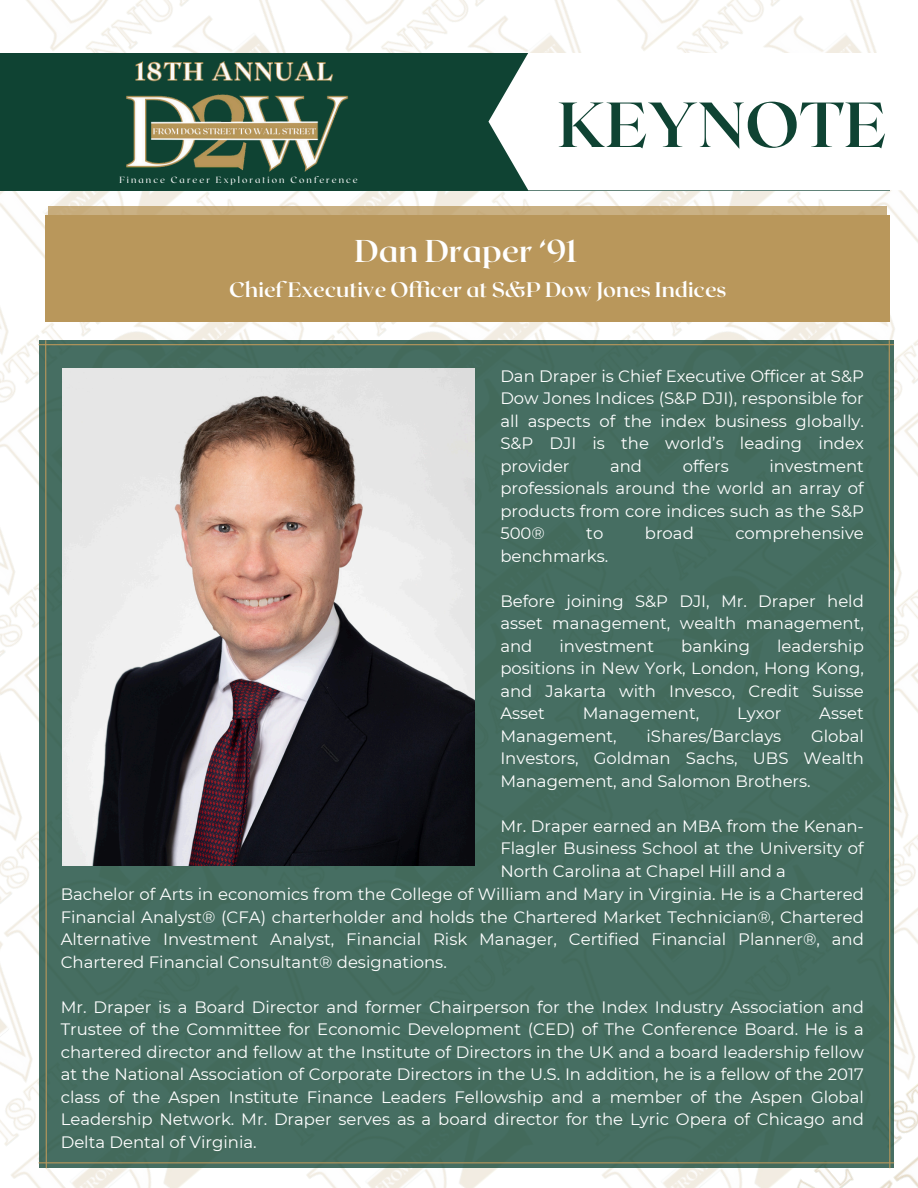
<style>
.page{position:relative;width:918px;height:1188px;background:#fff}
.page>*{position:absolute;margin:0;border:0;box-sizing:border-box;transform-origin:0 0}
.t1{font:700 63.45px "Roxborough CF";color:#0f4333}
.t2{font:700 31.5px "Roxborough CF";color:#fff}
.t3{font:700 21px "Roxborough CF";color:#fff}
.t4{font:16.5px/22.5px "Montserrat";color:#fff;text-align:justify}
.t5{font:9px "Roxborough CF";letter-spacing:.23em;color:#fff}
</style>
<div class="page">
<img style="left:521px;top:322px;width:295px;height:18px">
<img style="left:89px;top:322px;width:295px;height:18px">
<img style="left:514px;top:190px;width:295px;height:16px">
<img style="left:89px;top:190px;width:288px;height:16px">
<img style="left:371px;top:0;width:136px;height:53px">
<img style="left:507px;top:0;width:302px;height:53px">
<img style="left:82px;top:0;width:289px;height:53px">
<img style="left:0;top:1051px;width:404px;height:137px">
<img style="left:0;top:806px;width:39px;height:245px">
<img style="left:816px;top:321px;width:102px;height:59px">
<img style="left:894px;top:380px;width:24px;height:240px">
<img style="left:809px;top:0;width:109px;height:321px">
<img style="left:0;top:565px;width:39px;height:241px">
<img style="left:0;top:190px;width:89px;height:375px">
<img style="left:0;top:0;width:82px;height:322px">
<img style="left:894px;top:620px;width:24px;height:247px">
<img style="left:894px;top:867px;width:24px;height:239px">
<img style="left:602px;top:1106px;width:316px;height:82px">
<div style="left:0;top:53px;width:890px;height:137px;background:#0f4333"></div>
<div style="left:489px;top:53px;width:429px;height:137px;background:#fff"></div>
<div style="left:49px;top:206px;width:838px;height:115px;background:#b9975b"></div>
<img style="left:126px;top:61px;width:223px;height:111px">
<div style="left:39px;top:340px;width:855px;height:828px;background:#466e62"></div>
<hr style="left:39px;top:344px;width:855px;height:1px;background:#b9975b">
<img style="left:62px;top:369px;width:412px;height:497px">
<hr style="left:39px;top:1162px;width:855px;height:1px;background:#b9975b">
<svg style="left:888px;top:339px;width:3px;height:830px"></svg>
<svg style="left:45px;top:339px;width:2px;height:830px;background:#86845d"></svg>
<p class="t5" style="left:119px;top:174px;width:240px">Finance Career Exploration Conference</p>
<p class="t1" style="left:558px;top:84px;width:330px">KEYNOTE</p>
<p class="t2" style="left:354px;top:231px;width:224px">Dan Draper ‘91</p>
<p class="t3" style="left:229px;top:276px;width:499px">Chief Executive Officer at S&amp;P Dow Jones Indices</p>
<p class="t4" style="left:500px;top:365px;width:365px">Dan Draper is Chief Executive Officer at S&amp;P Dow Jones Indices (S&amp;P DJI), responsible for all aspects of the index business globally.<br>S&amp;P DJI is the world’s leading index provider</p>
<p class="t4" style="left:610px;top:455px;width:34px">and</p>
<p class="t4" style="left:683px;top:455px;width:48px">offers</p>
<p class="t4" style="left:500px;top:455px;width:365px;text-indent:269px">investment professionals around the world an array of products from core indices such as the S&amp;P 500®</p>
<p class="t4" style="left:586px;top:522px;width:19px">to</p>
<p class="t4" style="left:645px;top:522px;width:51px">broad</p>
<p class="t4" style="left:735px;top:522px;width:130px">comprehensive</p>
<p class="t4" style="left:500px;top:545px;width:110px">benchmarks.</p>
<p class="t4" style="left:500px;top:590px;width:365px">Before joining S&amp;P DJI, Mr. Draper held asset management, wealth management, and</p>
<p class="t4" style="left:500px;top:635px;width:365px;text-indent:277px">leadership positions in New York, London, Hong Kong, and Jakarta with Invesco, Credit Suisse Asset</p>
<p class="t4" style="left:560px;top:635px;width:96px">investment</p>
<p class="t4" style="left:681px;top:635px;width:70px">banking</p>
<p class="t4" style="left:583px;top:702px;width:118px">Management,</p>
<p class="t4" style="left:737px;top:702px;width:46px">Lyxor</p>
<p class="t4" style="left:819px;top:702px;width:46px">Asset</p>
<p class="t4" style="left:500px;top:725px;width:118px">Management,</p>
<p class="t4" style="left:646px;top:725px;width:136px">iShares/Barclays</p>
<p class="t4" style="left:500px;top:725px;width:365px;text-indent:311px">Global Investors, Goldman Sachs, UBS Wealth Management, and Salomon Brothers.</p>
<p class="t4" style="left:500px;top:815px;width:365px">Mr. Draper earned an MBA from the Kenan-Flagler Business School at the University of North Carolina at Chapel Hill and a</p>
<p class="t4" style="left:61px;top:883px;width:805px">Bachelor of Arts in economics from the College of William and Mary in Virginia. He is a Chartered Financial Analyst® (CFA) charterholder and holds the Chartered Market Technician®, Chartered Alternative Investment Analyst, Financial Risk Manager, Certified Financial Planner®, and Chartered Financial Consultant® designations.</p>
<h1 class="t4" style="left:61px;top:996px;width:805px">Mr. Draper is a Board Director and former Chairperson for the Index Industry Association and Trustee of the Committee for Economic Development (CED) of The Conference Board. He is a chartered director and fellow at the Institute of Directors in the UK and a board leadership fellow at the National Association of Corporate Directors in the U.S. In addition, he is a fellow of the 2017 class of the Aspen Institute Finance Leaders Fellowship and a member of the Aspen Global Leadership Network. Mr. Draper serves as a board director for the Lyric Opera of Chicago and Delta Dental of Virginia.</h1>
</div>
